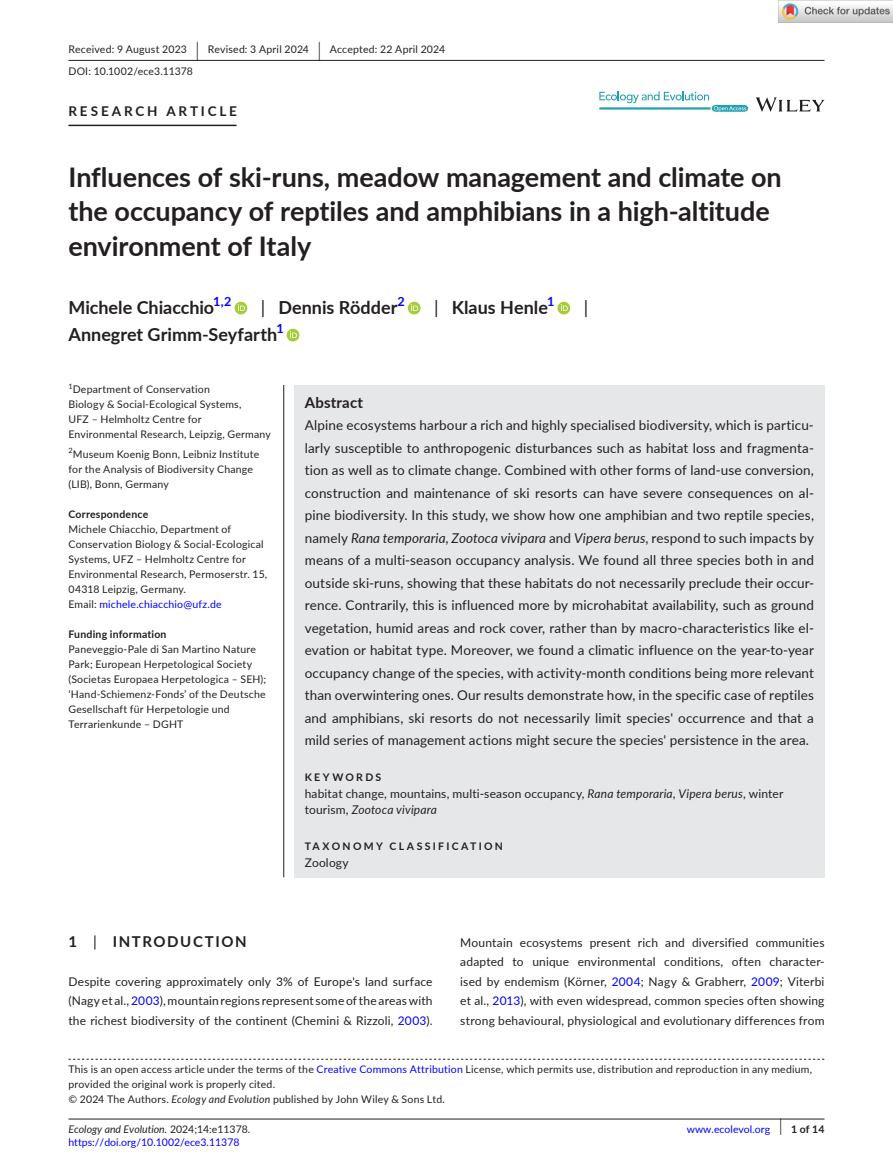
<style>
.page{position:relative;width:893px;height:1174px;background:#fff}
.page>*{position:absolute;margin:0;border:0;box-sizing:border-box;transform-origin:0 0}
.t1{font:700 27px/34.5px "Lato";color:#231f20}
.t2{font:700 18px "Lato";color:#231f20}
.t3{font:18px "Lato";color:#231f20}
.t4{font:700 15px "Lato";letter-spacing:.1em;color:#231f20}
.t5{font:700 15px "Lato";letter-spacing:.015em;color:#231f20}
.t6{font:13.5px/22.5px "Lato";letter-spacing:.01em;color:#231f20;text-align:justify}
.t7{font:700 13.5px "Lato";letter-spacing:.21em;color:#231f20}
.t8{font:700 12.6px "Lato";color:#00f}
.t9{font:12px/19.5px "Lato";letter-spacing:.015em;color:#231f20;text-align:justify}
.t10{font:10.5px/15px "Lato";letter-spacing:.02em;color:#231f20}
.t11{font:10.5px "Lato";color:#00f}
.t12{font:700 10.5px "Lato";letter-spacing:.025em;color:#231f20}
.t13{font:italic 10.5px "Lato";color:#231f20}
.t14{font:700 10.5px "Lato";letter-spacing:.22em;color:#231f20}
.t15{font:7.35px "Lato";color:#231f20}
.s1{font-size:19.65px}
.s2{font-weight:400}
.s3{color:#00f}
.s4{font-style:italic}
.s5{font-style:normal}
.s6{font-weight:400;font-size:17.4px}
</style>
<div class="page">
<hr style="left:68px;top:1118px;width:756px;height:1px;background:#231f20">
<svg style="left:756px;top:97px;width:68px;height:15px"></svg>
<svg style="left:599px;top:91px;width:149px;height:21px"></svg>
<hr style="left:68px;top:60px;width:756px;height:1px;background:#231f20">
<hr style="left:68px;top:125px;width:169px;height:1px;background:#231f20">
<div style="left:235px;top:302px;width:12px;height:12px;background:#a5cd39;border-radius:50%"></div>
<svg style="left:238px;top:304px;width:7px;height:7px"></svg>
<div style="left:408px;top:302px;width:13px;height:12px;background:#a5cd39;border-radius:50%"></div>
<svg style="left:411px;top:304px;width:7px;height:7px"></svg>
<div style="left:557px;top:302px;width:13px;height:12px;background:#a5cd39;border-radius:50%"></div>
<svg style="left:561px;top:304px;width:7px;height:7px"></svg>
<div style="left:287px;top:329px;width:12px;height:12px;background:#a5cd39;border-radius:50%"></div>
<svg style="left:290px;top:331px;width:7px;height:7px"></svg>
<svg style="left:68px;top:1058px;width:756px;height:1px"></svg>
<div style="left:294px;top:385px;width:530px;height:492px;background:#e6e7e9"></div>
<hr style="left:283px;top:385px;width:1px;height:492px;background:#231f20">
<img style="left:779px;top:0;width:114px;height:23px">
<p class="t10" style="left:68px;top:38px;width:378px;line-height:21.8px">Received: 9 August 2023 <span class="s1">|</span> Revised: 3 April 2024 <span class="s1">|</span> Accepted: 22 April 2024<br>DOI: 10.1002/ece3.11378</p>
<p class="t7" style="left:68px;top:101px;width:170px">RESEARCH ARTICLE</p>
<h1 class="t1" style="left:68px;top:159px;width:715px">Influences of ski-runs, meadow management and climate on the occupancy of reptiles and amphibians in a high-altitude environment of Italy</h1>
<h2 class="t2" style="left:68px;top:295px;width:147px">Michele Chiacchio</h2>
<p class="t8" style="left:213px;top:292px;width:20px">1,2</p>
<h2 class="t2" style="left:261px;top:295px;width:138px"><span class="s2">|</span> Dennis Rödder</h2>
<p class="t8" style="left:397px;top:292px;width:9px">2</p>
<h2 class="t2" style="left:434px;top:295px;width:115px"><span class="s2">|</span> Klaus Henle</h2>
<p class="t8" style="left:547px;top:292px;width:9px">1</p>
<h2 class="t3" style="left:584px;top:295px;width:6px">|</h2>
<h2 class="t2" style="left:68px;top:322px;width:210px">Annegret Grimm-Seyfarth</h2>
<p class="t8" style="left:276px;top:319px;width:9px">1</p>
<p class="t15" style="left:68px;top:381px;width:6px">1</p>
<p class="t10" style="left:68px;top:382px;width:204px;text-indent:4px">Department of Conservation<br>Biology &amp; Social-Ecological Systems,<br>UFZ – Helmholtz Centre for Environmental Research, Leipzig, Germany</p>
<p class="t10" style="left:68px;top:446px;width:192px"><sup>2</sup>Museum Koenig Bonn, Leibniz Institute for the Analysis of Biodiversity Change (LIB), Bonn, Germany</p>
<p class="t12" style="left:68px;top:506px;width:81px">Correspondence</p>
<p class="t10" style="left:68px;top:521px;width:200px">Michele Chiacchio, Department of Conservation Biology &amp; Social-Ecological Systems, UFZ – Helmholtz Centre for Environmental Research, Permoserstr. 15, 04318 Leipzig, Germany.<br>Email: <span class="s3">michele.chiacchio@ufz.de</span></p>
<p class="t12" style="left:68px;top:626px;width:100px">Funding information</p>
<p class="t10" style="left:68px;top:641px;width:199px">Paneveggio-Pale di San Martino Nature Park; European Herpetological Society (Societas Europaea Herpetologica – SEH); ‘Hand-Schiemenz-Fonds’ of the Deutsche Gesellschaft für Herpetologie und Terrarienkunde – DGHT</p>
<p class="t5" style="left:305px;top:391px;width:60px">Abstract</p>
<p class="t6" style="left:305px;top:413px;width:511px">Alpine ecosystems harbour a rich and highly specialised biodiversity, which is particu&shy;larly susceptible to anthropogenic disturbances such as habitat loss and fragmenta&shy;tion as well as to climate change. Combined with other forms of land-use conversion, construction and maintenance of ski resorts can have severe consequences on al&shy;pine biodiversity. In this study, we show how one amphibian and two reptile species, namely <span class="s4">Rana temporaria</span>, <span class="s4">Zootoca vivipara</span> and <span class="s4">Vipera berus</span>, respond to such impacts by means of a multi-season occupancy analysis. We found all three species both in and outside ski-runs, showing that these habitats do not necessarily preclude their occur&shy;rence. Contrarily, this is influenced more by microhabitat availability, such as ground vegetation, humid areas and rock cover, rather than by macro-characteristics like el&shy;evation or habitat type. Moreover, we found a climatic influence on the year-to-year occupancy change of the species, with activity-month conditions being more relevant than overwintering ones. Our results demonstrate how, in the specific case of reptiles and amphibians, ski resorts do not necessarily limit species' occurrence and that a mild series of management actions might secure the species' persistence in the area.</p>
<p class="t14" style="left:305px;top:769px;width:78px">KEYWORDS</p>
<p class="t9" style="left:305px;top:784px;width:480px;line-height:16.5px">habitat change, mountains, multi-season occupancy, <span class="s4">Rana temporaria</span>, <span class="s4">Vipera berus</span>, winter tourism, <span class="s4">Zootoca vivipara</span></p>
<p class="t14" style="left:305px;top:838px;width:200px">TAXONOMY CLASSIFICATION</p>
<p class="t9" style="left:305px;top:852px;width:46px">Zoology</p>
<p class="t4" style="left:68px;top:930px;width:180px">1 <span class="s2">|</span> INTRODUCTION</p>
<p class="t9" style="left:68px;top:971px;width:366px">Despite covering approximately only 3% of Europe's land surface (Nagy et al., <span class="s3">2003</span>), mountain regions represent some of the areas with the richest biodiversity of the continent (Chemini &amp; Rizzoli, <span class="s3">2003</span>).</p>
<p class="t9" style="left:460px;top:932px;width:366px">Mountain ecosystems present rich and diversified communities adapted to unique environmental conditions, often character&shy;ised by endemism (Körner, <span class="s3">2004</span>; Nagy &amp; Grabherr, <span class="s3">2009</span>; Viterbi et al., <span class="s3">2013</span>), with even widespread, common species often showing strong behavioural, physiological and evolutionary differences from</p>
<p class="t10" style="left:68px;top:1061px;width:745px">This is an open access article under the terms of the <span class="s3">Creative Commons Attribution</span> License, which permits use, distribution and reproduction in any medium, provided the original work is properly cited.<br>© 2024 The Authors. <span class="s4">Ecology and Evolution</span> published by John Wiley &amp; Sons Ltd.</p>
<p class="t13" style="left:68px;top:1121px;width:183px">Ecology and Evolution. <span class="s5">2024;14:e11378.</span></p>
<p class="t12" style="left:779px;top:1121px;width:46px"><span class="s6">|</span> 1 of 14</p>
<p class="t11" style="left:68px;top:1135px;width:173px">https://doi.org/10.1002/ece3.11378</p>
<p class="t11" style="left:687px;top:1121px;width:85px">www.ecolevol.org</p>
</div>
